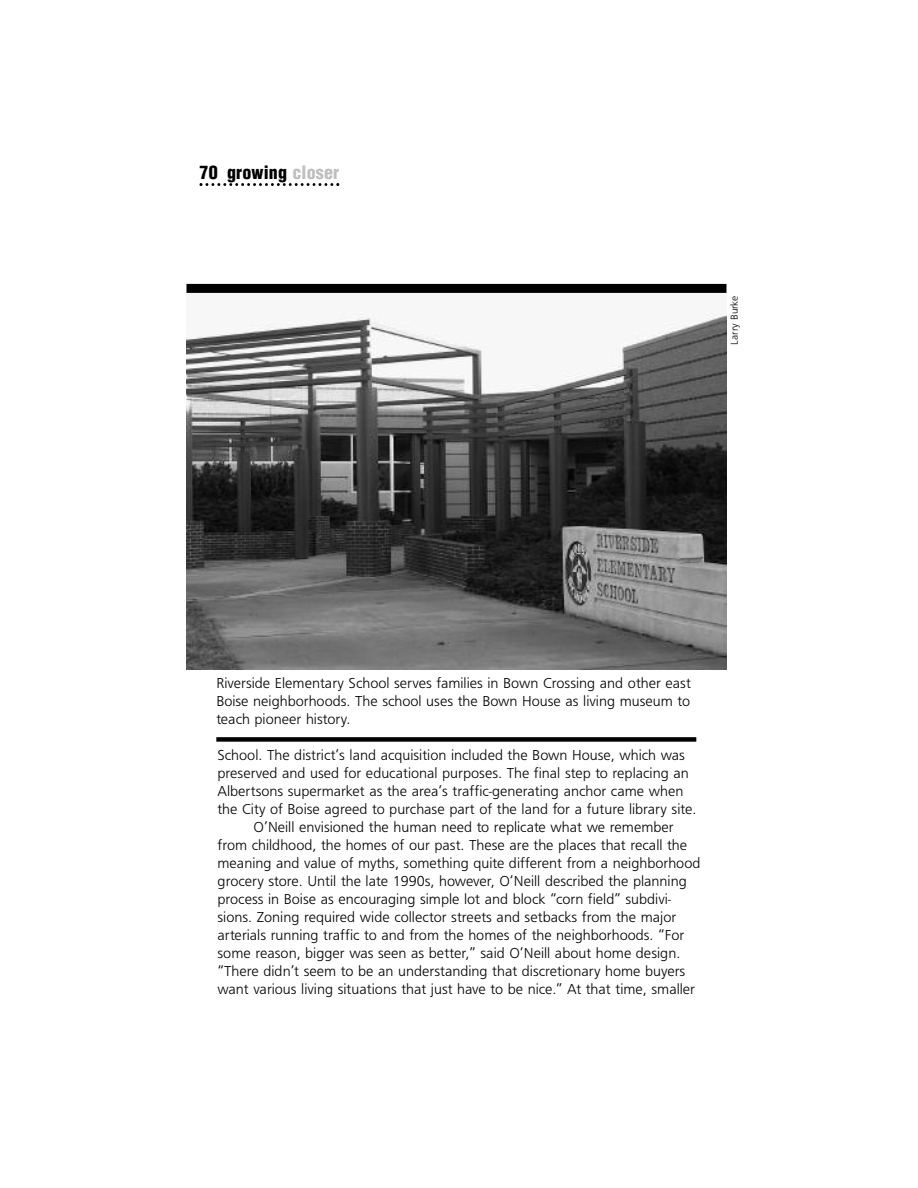
<style>
.page{position:relative;width:918px;height:1188px;background:#fff}
.page>*{position:absolute;margin:0;border:0;box-sizing:border-box;transform-origin:0 0}
.t1{font:900 condensed 18px "Helvetica";letter-spacing:.01em;color:#000}
.t2{font:15px/18px "Frugal Sans Light DTC";color:#000;text-align:justify}
.t3{font:10.5px "Frugal Sans Light DTC";color:#000}
.s1{color:#bfbfbf}
</style>
<div class="page">
<svg style="left:200px;top:183px;width:139px;height:3px"></svg>
<img style="left:187px;top:313px;width:539px;height:356px">
<div style="left:216px;top:737px;width:480px;height:5px;background:#000"></div>
<div style="left:187px;top:284px;width:540px;height:9px;background:#000"></div>
<p class="t1" style="left:200px;top:162px;width:141px">70 growing <span class="s1">closer</span></p>
<p class="t3" style="left:728px;top:345px;width:50px;rotate:-90deg">Larry Burke</p>
<p class="t2" style="left:216px;top:674px;width:476px">Riverside Elementary School serves families in Bown Crossing and other east Boise neighborhoods. The school uses the Bown House as living museum to teach pioneer history.</p>
<p class="t2" style="left:218px;top:746px;width:469px">School. The district’s land acquisition included the Bown House, which was</p>
<p class="t2" style="left:218px;top:764px;width:473px">preserved and used for educational purposes. The final step to replacing an</p>
<p class="t2" style="left:218px;top:782px;width:467px">Albertsons supermarket as the area’s traffic-generating anchor came when</p>
<p class="t2" style="left:218px;top:800px;width:480px">the City of Boise agreed to purchase part of the land for a future library site.</p>
<p class="t2" style="left:254px;top:818px;width:422px">O’Neill envisioned the human need to replicate what we remember</p>
<p class="t2" style="left:218px;top:836px;width:471px">from childhood, the homes of our past. These are the places that recall the</p>
<p class="t2" style="left:218px;top:854px;width:484px">meaning and value of myths, something quite different from a neighborhood</p>
<p class="t2" style="left:218px;top:872px;width:471px">grocery store. Until the late 1990s, however, O’Neill described the planning</p>
<p class="t2" style="left:218px;top:890px;width:455px">process in Boise as encouraging simple lot and block “corn field” subdivi-</p>
<p class="t2" style="left:218px;top:908px;width:460px">sions. Zoning required wide collector streets and setbacks from the major</p>
<p class="t2" style="left:218px;top:926px;width:468px">arterials running traffic to and from the homes of the neighborhoods. “For</p>
<p class="t2" style="left:218px;top:944px;width:464px">some reason, bigger was seen as better,” said O’Neill about home design.</p>
<p class="t2" style="left:218px;top:962px;width:469px">“There didn’t seem to be an understanding that discretionary home buyers</p>
<p class="t2" style="left:218px;top:980px;width:479px">want various living situations that just have to be nice.” At that time, smaller</p>
</div>
